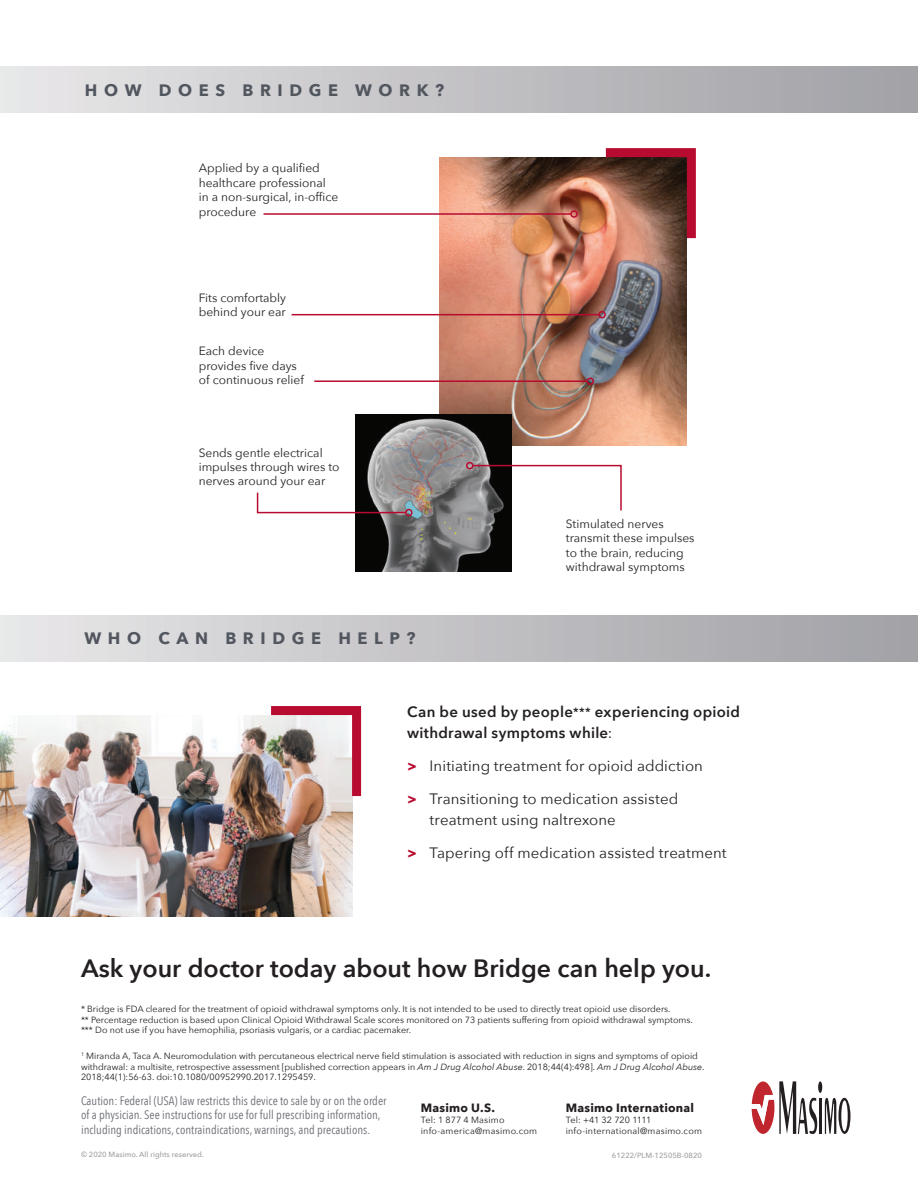
<style>
.page{position:relative;width:918px;height:1188px;background:#fff}
.page>*{position:absolute;margin:0;border:0;box-sizing:border-box;transform-origin:0 0}
.t1{font:600 25.05px "Avenir Next";color:#231f20}
.t2{font:700 16.5px "Avenir Next";letter-spacing:.4em;color:#52575f}
.t3{font:15px/21px "Avenir Next";letter-spacing:.005em;color:#231f20}
.t4{font:600 15px/21px "Avenir Next";letter-spacing:.02em;color:#231f20}
.t5{font:12.3px/14.7px "Avenir Next Condensed";color:#6c6e75}
.t6{font:12px/14.4px "Avenir Next";color:#231f20}
.t7{font:700 12px "Avenir Next";letter-spacing:.02em;color:#231f20}
.t8{font:9px/10.8px "Avenir Next";color:#231f20}
.t9{font:9px/10.8px "Avenir Next";letter-spacing:.02em;color:#231f20}
.t10{font:9px/10.8px "Avenir Next";letter-spacing:.025em;color:#231f20}
.t11{font:500 7.5px "Avenir Next";color:#a0a0a5}
.s1{font-size:12px}
.s2{font-weight:400}
.s3{font-family:"Avenir Next Condensed";font-weight:700;color:#b80b30}
.s4{font-style:italic}
</style>
<div class="page">
<div style="left:0;top:67px;width:918px;height:45px;background:linear-gradient(to right,#e7e6e8,#a09fa4)"></div>
<div style="left:0;top:616px;width:918px;height:45px;background:linear-gradient(to right,#e7e6e8,#a09fa4)"></div>
<svg style="left:818px;top:1081px;width:4px;height:12px"></svg>
<hr style="left:819px;top:1098px;width:3px;height:36px;background:#231f20">
<svg style="left:825px;top:1098px;width:25px;height:36px"></svg>
<svg style="left:752px;top:1081px;width:65px;height:53px"></svg>
<img style="left:440px;top:157px;width:247px;height:288px">
<svg style="left:597px;top:148px;width:99px;height:99px;background:#8e5047"></svg>
<img style="left:0;top:715px;width:352px;height:201px">
<img style="left:262px;top:706px;width:100px;height:99px">
<hr style="left:264px;top:213px;width:307px;height:2px;background:#b80b30">
<div style="left:570px;top:210px;width:8px;height:8px;border:2px solid #b80b30;border-radius:50%"></div>
<hr style="left:292px;top:314px;width:307px;height:1px;background:#b80b30">
<div style="left:598px;top:311px;width:8px;height:7px;border:2px solid #b80b30;border-radius:50%"></div>
<hr style="left:314px;top:380px;width:273px;height:2px;background:#b80b30">
<div style="left:586px;top:377px;width:8px;height:8px;border:2px solid #b80b30;border-radius:50%"></div>
<img style="left:355px;top:415px;width:157px;height:156px">
<svg style="left:256px;top:491px;width:151px;height:23px"></svg>
<div style="left:405px;top:509px;width:8px;height:7px;border:2px solid #b80b30;border-radius:50%"></div>
<svg style="left:471px;top:464px;width:151px;height:48px"></svg>
<div style="left:466px;top:462px;width:8px;height:7px;border:2px solid #b80b30;border-radius:50%"></div>
<h2 class="t2" style="left:85px;top:76px;width:361px">HOW DOES BRIDGE WORK?</h2>
<h3 class="t6" style="left:199px;top:161px;width:141px">Applied by a qualified healthcare professional in a non-surgical, in-office procedure</h3>
<h3 class="t6" style="left:199px;top:290px;width:89px">Fits comfortably behind your ear</h3>
<h3 class="t6" style="left:199px;top:343px;width:107px">Each device provides five days of continuous relief</h3>
<h3 class="t6" style="left:199px;top:445px;width:142px">Sends gentle electrical impulses through wires to nerves around your ear</h3>
<h2 class="t2" style="left:84px;top:624px;width:333px">WHO CAN BRIDGE HELP?</h2>
<h3 class="t6" style="left:566px;top:516px;width:130px">Stimulated nerves transmit these impulses to the brain, reducing withdrawal symptoms</h3>
<h3 class="t4" style="left:407px;top:701px;width:334px">Can be used by people<span class="s1">***</span> experiencing opioid withdrawal symptoms while<span class="s2">:</span></h3>
<h3 class="t3" style="left:407px;top:755px;width:297px"><span class="s3">&gt;</span> Initiating treatment for opioid addiction</h3>
<h3 class="t3" style="left:430px;top:788px;width:250px;text-indent:-22px"><span class="s3">&gt;</span> Transitioning to medication assisted treatment using naltrexone</h3>
<h3 class="t3" style="left:407px;top:842px;width:321px"><span class="s3">&gt;</span> Tapering off medication assisted treatment</h3>
<h1 class="t1" style="left:81px;top:947px;width:632px">Ask your doctor today about how Bridge can help you.</h1>
<p class="t8" style="left:81px;top:1003px;width:613px">* Bridge is FDA cleared for the treatment of opioid withdrawal symptoms only. It is not intended to be used to directly treat opioid use disorders.<br>** Percentage reduction is based upon Clinical Opioid Withdrawal Scale scores monitored on 73 patients suffering from opioid withdrawal symptoms. *** Do not use if you have hemophilia, psoriasis vulgaris, or a cardiac pacemaker.</p>
<p class="t8" style="left:81px;top:1050px;width:625px"><sup>1</sup> Miranda A, Taca A. Neuromodulation with percutaneous electrical nerve field stimulation is associated with reduction in signs and symptoms of opioid withdrawal: a multisite, retrospective assessment [published correction appears in <span class="s4">Am J Drug Alcohol Abuse</span>. 2018;44(4):498]. <span class="s4">Am J Drug Alcohol Abuse</span>.<br>2018;44(1):56-63. doi:10.1080/00952990.2017.1295459.</p>
<h3 class="t5" style="left:81px;top:1092px;width:307px">Caution: Federal (USA) law restricts this device to sale by or on the order of a physician. See instructions for use for full prescribing information, including indications, contraindications, warnings, and precautions.</h3>
<p class="t11" style="left:81px;top:1148px;width:124px">© 2020 Masimo. All rights reserved.</p>
<p class="t11" style="left:612px;top:1149px;width:92px">61222/PLM-12505B-0820</p>
<h3 class="t7" style="left:566px;top:1098px;width:130px">Masimo International</h3>
<p class="t9" style="left:566px;top:1114px;width:138px">Tel: +41 32 720 1111 info-international@masimo.com</p>
<h3 class="t7" style="left:421px;top:1098px;width:76px">Masimo U.S.</h3>
<p class="t10" style="left:421px;top:1114px;width:118px">Tel: 1 877 4 Masimo info-america@masimo.com</p>
</div>
